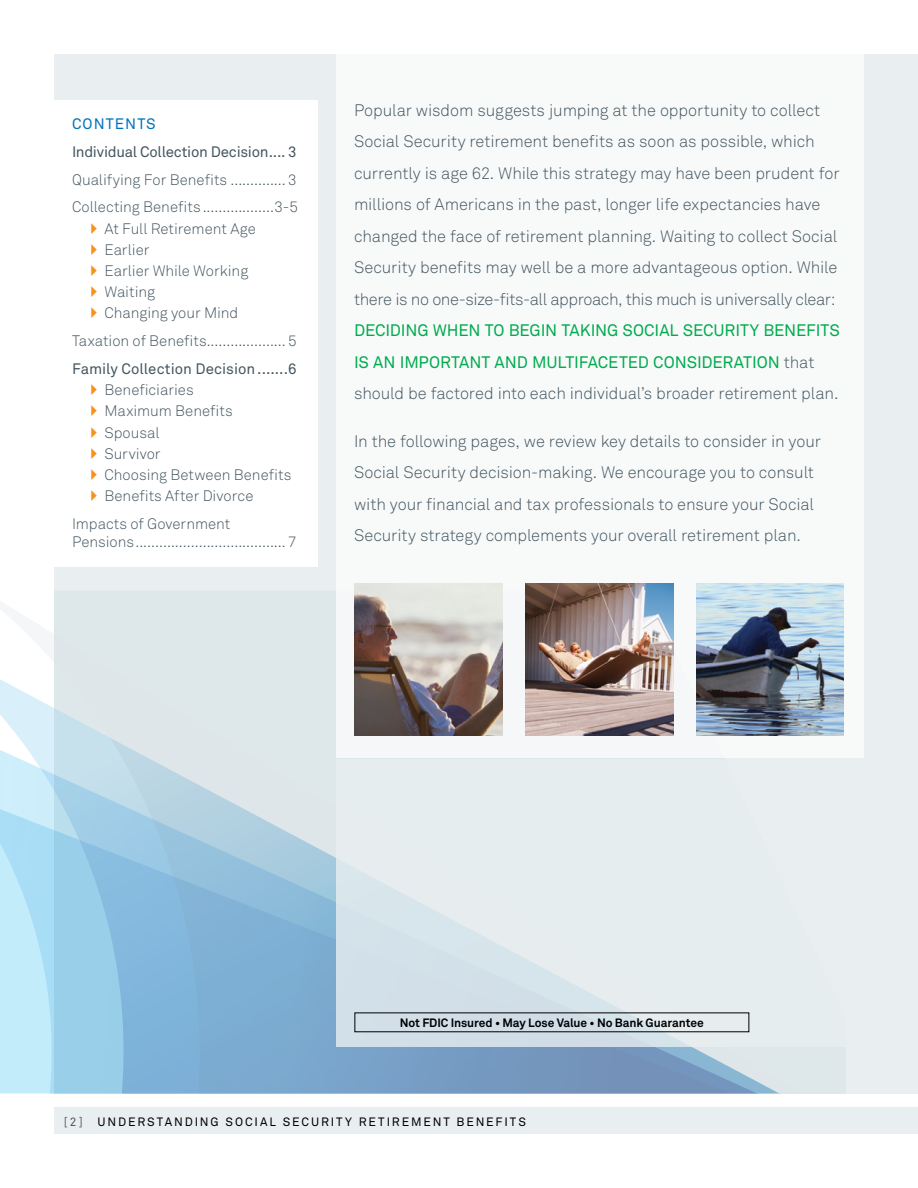
<style>
.page{position:relative;width:918px;height:1188px;background:#fff}
.page>*{position:absolute;margin:0;border:0;box-sizing:border-box;transform-origin:0 0}
.t1{font:16.5px/31.5px "Akkurat Light Pro";letter-spacing:-.005em;color:#445660}
.t2{font:16.5px/31.5px "Akkurat Pro";letter-spacing:-.01em;color:#00ab4e}
.t3{font:15px/21.3px "Akkurat Light Pro";color:#445660}
.t4{font:15px "Akkurat Pro";letter-spacing:-.01em;color:#445660}
.t5{font:15px "Akkurat Pro";letter-spacing:.07em;color:#0072bc}
.t6{font:12px "Akkurat Pro";letter-spacing:.155em;color:#000}
.t7{font:700 12px "Akkurat Pro";letter-spacing:-.005em;color:#000}
.s1{font-family:"Akkurat Light Pro";color:#445660}
.s2{color:#57595b}
</style>
<div class="page">
<div style="left:54px;top:54px;width:864px;height:1040px;background:#e9eff1"></div>
<div style="left:54px;top:1107px;width:864px;height:27px;background:#e9eff1"></div>
<svg style="left:0;top:591px;width:336px;height:148px;fill:#dee7ea"></svg>
<svg style="left:0;top:739px;width:846px;height:355px;background:#9ec5df"></svg>
<div style="left:35px;top:100px;width:283px;height:467px;background:#fff"></div>
<div style="left:336px;top:54px;width:528px;height:703px;background:#f8fafa"></div>
<img style="left:355px;top:583px;width:148px;height:152px">
<img style="left:696px;top:583px;width:148px;height:152px">
<img style="left:526px;top:583px;width:147px;height:152px">
<svg style="left:336px;top:759px;width:526px;height:287px"></svg>
<p class="t5" style="left:72px;top:115px;width:85px">CONTENTS</p>
<p class="t4" style="left:72px;top:143px;width:226px">Individual Collection Decision.... 3</p>
<p class="t3" style="left:72px;top:166px;width:227px;line-height:27.8px">Qualifying For Benefits .............. 3<br>Collecting Benefits ..................3-5</p>
<p class="t3" style="left:104px;top:218px;width:153px">At Full Retirement Age<br>Earlier<br>Earlier While Working<br>Waiting<br>Changing your Mind</p>
<p class="t3" style="left:72px;top:331px;width:226px">Taxation of Benefits.................... 5</p>
<p class="t4" style="left:72px;top:360px;width:226px">Family Collection Decision.......6</p>
<p class="t3" style="left:104px;top:380px;width:188px">Beneficiaries<br>Maximum Benefits<br>Spousal<br>Survivor<br>Choosing Between Benefits<br>Benefits After Divorce</p>
<p class="t3" style="left:72px;top:515px;width:226px;line-height:18px">Impacts of Government<br>Pensions...................................... 7</p>
<p class="t1" style="left:354px;top:94px;width:487px">Popular wisdom suggests jumping at the opportunity to collect Social Security retirement benefits as soon as possible, which currently is age 62. While this strategy may have been prudent for millions of Americans in the past, longer life expectancies have changed the face of retirement planning. Waiting to collect Social Security benefits may well be a more advantageous option. While there is no one-size-fits-all approach, this much is universally clear:</p>
<p class="t2" style="left:354px;top:315px;width:487px">DECIDING WHEN TO BEGIN TAKING SOCIAL SECURITY BENEFITS<br>IS AN IMPORTANT AND MULTIFACETED CONSIDERATION <span class="s1">that</span></p>
<p class="t1" style="left:354px;top:378px;width:486px">should be factored into each individual’s broader retirement plan.</p>
<p class="t1" style="left:354px;top:425px;width:469px">In the following pages, we review key details to consider in your Social Security decision-making. We encourage you to consult with your financial and tax professionals to ensure your Social Security strategy complements your overall retirement plan.</p>
<p class="t7" style="left:400px;top:1015px;width:306px">Not FDIC Insured • May Lose Value • No Bank Guarantee</p>
<p class="t6" style="left:64px;top:1115px;width:464px"><span class="s2">[2]</span> UNDERSTANDING SOCIAL SECURITY RETIREMENT BENEFITS</p>
</div>
